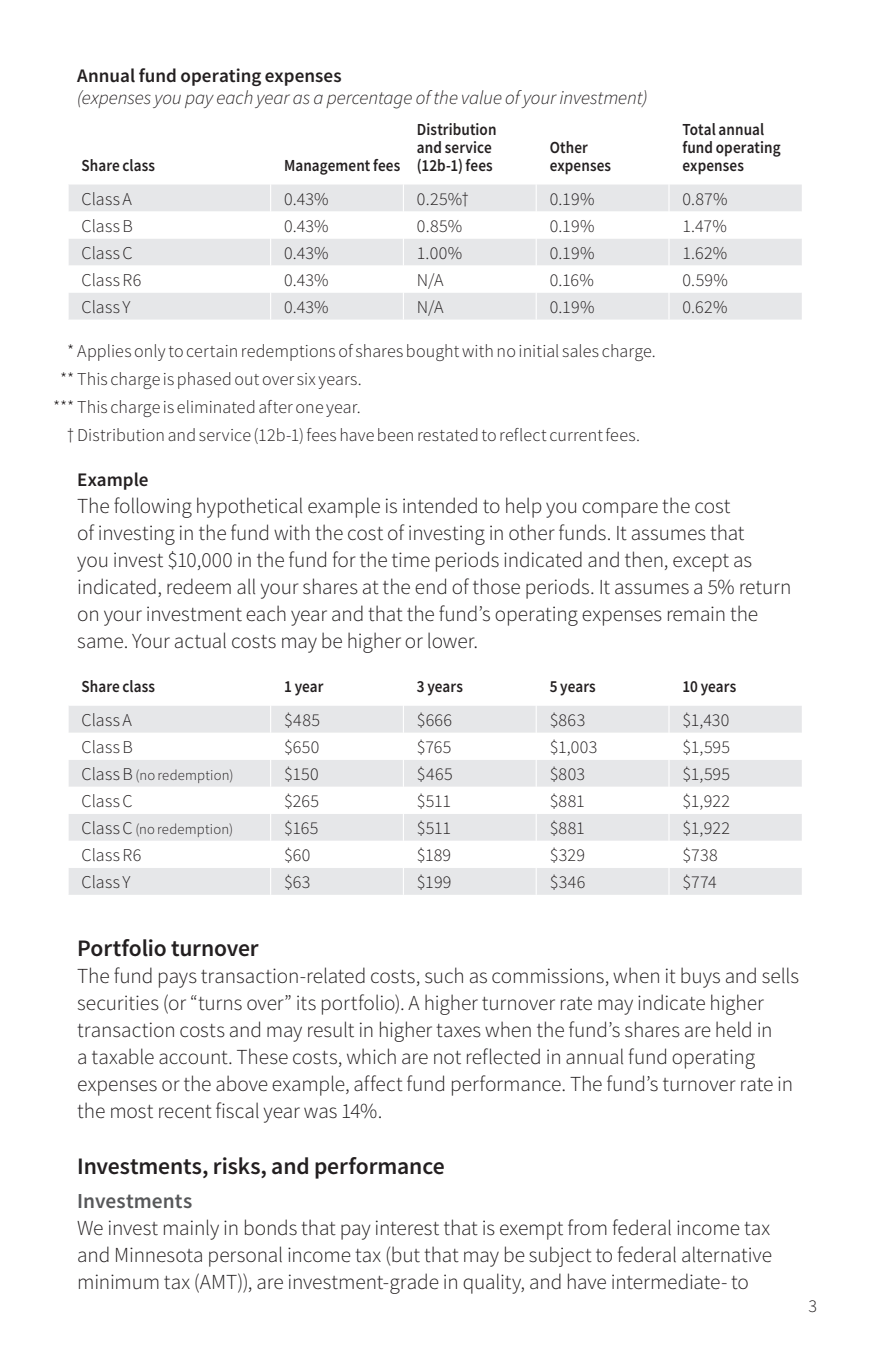
<style>
.page{position:relative;width:871px;height:1357px;background:#fff}
.page>*{position:absolute;margin:0;border:0;box-sizing:border-box;transform-origin:0 0}
.SubHead_1{font:600 23.62px "Source Sans Pro";letter-spacing:-.005em;color:#231f20}
.Text{font:300 21.38px/27px "Source Sans Pro";letter-spacing:-.005em;color:#231f20}
.SubHead_2{font:600 21.38px "Source Sans Pro";letter-spacing:.005em;color:#57585a}
.SubHead_3{font:italic 300 19.12px/22.5px "Source Sans Pro";letter-spacing:-.005em;color:#231f20}
.SubHead_3-2{font:600 19.12px "Source Sans Pro";color:#231f20}
.Table_Left{font:300 18px "Source Sans Pro";letter-spacing:.01em;color:#231f20}
.Foot_symbol2{font:300 18px "Source Sans Pro";letter-spacing:.005em;color:#231f20}
.Table_ColHd_Left{font:600 16.88px/18px "Source Sans Pro";letter-spacing:.005em;color:#231f20;scale:.9 1}
.Table_Left-2{font:300 14.62px "Source Sans Pro";letter-spacing:.015em;color:#231f20}
.s1{font-weight:600;font-style:normal}
.s2{font-size:18px}
</style>
<div class="page">
<svg style="left:69px;top:184px;width:733px;height:136px;background:#e7e8e9"></svg>
<svg style="left:69px;top:212px;width:733px;height:80px"></svg>
<svg style="left:270px;top:184px;width:1px;height:136px"></svg>
<svg style="left:403px;top:184px;width:1px;height:136px"></svg>
<svg style="left:536px;top:184px;width:1px;height:136px"></svg>
<svg style="left:668px;top:184px;width:1px;height:136px"></svg>
<div style="left:69px;top:706px;width:733px;height:189px;background:#e6e7e9"></div>
<svg style="left:69px;top:733px;width:733px;height:135px"></svg>
<svg style="left:270px;top:706px;width:1px;height:189px"></svg>
<svg style="left:403px;top:706px;width:1px;height:189px"></svg>
<svg style="left:536px;top:706px;width:1px;height:189px"></svg>
<svg style="left:668px;top:706px;width:1px;height:189px"></svg>
<p class="SubHead_3" style="left:77px;top:64px;width:572px"><span class="s1">Annual fund operating expenses<br></span>(expenses you pay each year as a percentage of the value of your investment)</p>
<p class="Table_ColHd_Left" style="left:82px;top:156px;width:83px">Share class</p>
<p class="Table_ColHd_Left" style="left:284px;top:156px;width:131px">Management fees</p>
<p class="Table_ColHd_Left" style="left:417px;top:120px;width:90px">Distribution and service (12b-1) fees</p>
<p class="Table_ColHd_Left" style="left:550px;top:138px;width:70px">Other expenses</p>
<p class="Table_ColHd_Left" style="left:682px;top:120px;width:110px">Total annual fund operating expenses</p>
<p class="Table_Left" style="left:82px;top:188px;width:52px">Class A</p>
<p class="Table_Left" style="left:284px;top:188px;width:46px">0.43%</p>
<p class="Table_Left" style="left:417px;top:188px;width:54px">0.25%†</p>
<p class="Table_Left" style="left:550px;top:188px;width:46px">0.19%</p>
<p class="Table_Left" style="left:682px;top:188px;width:47px">0.87%</p>
<p class="Table_Left" style="left:82px;top:215px;width:53px">Class B</p>
<p class="Table_Left" style="left:284px;top:215px;width:46px">0.43%</p>
<p class="Table_Left" style="left:417px;top:215px;width:47px">0.85%</p>
<p class="Table_Left" style="left:550px;top:215px;width:46px">0.19%</p>
<p class="Table_Left" style="left:682px;top:215px;width:46px">1.47%</p>
<p class="Table_Left" style="left:82px;top:242px;width:53px">Class C</p>
<p class="Table_Left" style="left:284px;top:242px;width:46px">0.43%</p>
<p class="Table_Left" style="left:417px;top:242px;width:47px">1.00%</p>
<p class="Table_Left" style="left:550px;top:242px;width:46px">0.19%</p>
<p class="Table_Left" style="left:682px;top:242px;width:46px">1.62%</p>
<p class="Table_Left" style="left:82px;top:269px;width:61px">Class R6</p>
<p class="Table_Left" style="left:284px;top:269px;width:46px">0.43%</p>
<p class="Table_Left" style="left:417px;top:269px;width:28px">N/A</p>
<p class="Table_Left" style="left:550px;top:269px;width:46px">0.16%</p>
<p class="Table_Left" style="left:682px;top:269px;width:47px">0.59%</p>
<p class="Table_Left" style="left:82px;top:296px;width:51px">Class Y</p>
<p class="Table_Left" style="left:284px;top:296px;width:46px">0.43%</p>
<p class="Table_Left" style="left:417px;top:296px;width:28px">N/A</p>
<p class="Table_Left" style="left:550px;top:296px;width:46px">0.19%</p>
<p class="Table_Left" style="left:682px;top:296px;width:46px">0.62%</p>
<p class="Foot_symbol2" style="left:67px;top:340px;width:590px">* Applies only to certain redemptions of shares bought with no initial sales charge.</p>
<p class="Foot_symbol2" style="left:60px;top:368px;width:303px">** This charge is phased out over six years.</p>
<p class="Foot_symbol2" style="left:53px;top:396px;width:309px">*** This charge is eliminated after one year.</p>
<p class="Foot_symbol2" style="left:67px;top:424px;width:575px">† Distribution and service (12b-1) fees have been restated to reflect current fees.</p>
<p class="SubHead_3-2" style="left:77px;top:467px;width:73px">Example</p>
<p class="Text" style="left:77px;top:492px;width:716px">The following hypothetical example is intended to help you compare the cost<br>of investing in the fund with the cost of investing in other funds. It assumes that<br>you invest $10,000 in the fund for the time periods indicated and then, except as indicated, redeem all your shares at the end of those periods. It assumes a 5% return on your investment each year and that the fund’s operating expenses remain the same. Your actual costs may be higher or lower.</p>
<p class="Table_ColHd_Left" style="left:82px;top:677px;width:83px">Share class</p>
<p class="Table_ColHd_Left" style="left:284px;top:677px;width:45px">1 year</p>
<p class="Table_ColHd_Left" style="left:417px;top:677px;width:53px">3 years</p>
<p class="Table_ColHd_Left" style="left:550px;top:677px;width:53px">5 years</p>
<p class="Table_ColHd_Left" style="left:682px;top:677px;width:61px">10 years</p>
<p class="Table_Left" style="left:82px;top:709px;width:52px">Class A</p>
<p class="Table_Left" style="left:284px;top:709px;width:38px">$485</p>
<p class="Table_Left" style="left:417px;top:709px;width:37px">$666</p>
<p class="Table_Left" style="left:550px;top:709px;width:37px">$863</p>
<p class="Table_Left" style="left:682px;top:709px;width:49px">$1,430</p>
<p class="Table_Left" style="left:82px;top:736px;width:53px">Class B</p>
<p class="Table_Left" style="left:284px;top:736px;width:37px">$650</p>
<p class="Table_Left" style="left:417px;top:736px;width:36px">$765</p>
<p class="Table_Left" style="left:550px;top:736px;width:49px">$1,003</p>
<p class="Table_Left" style="left:682px;top:736px;width:49px">$1,595</p>
<p class="Table_Left-2" style="left:82px;top:766px;width:153px"><span class="s2">Class B</span> (no redemption)</p>
<p class="Table_Left" style="left:284px;top:763px;width:36px">$150</p>
<p class="Table_Left" style="left:417px;top:763px;width:37px">$465</p>
<p class="Table_Left" style="left:550px;top:763px;width:37px">$803</p>
<p class="Table_Left" style="left:682px;top:763px;width:49px">$1,595</p>
<p class="Table_Left" style="left:82px;top:790px;width:53px">Class C</p>
<p class="Table_Left" style="left:284px;top:790px;width:36px">$265</p>
<p class="Table_Left" style="left:417px;top:790px;width:36px">$511</p>
<p class="Table_Left" style="left:550px;top:790px;width:37px">$881</p>
<p class="Table_Left" style="left:682px;top:790px;width:49px">$1,922</p>
<p class="Table_Left-2" style="left:82px;top:820px;width:153px"><span class="s2">Class C</span> (no redemption)</p>
<p class="Table_Left" style="left:284px;top:817px;width:36px">$165</p>
<p class="Table_Left" style="left:417px;top:817px;width:36px">$511</p>
<p class="Table_Left" style="left:550px;top:817px;width:37px">$881</p>
<p class="Table_Left" style="left:682px;top:817px;width:49px">$1,922</p>
<p class="Table_Left" style="left:82px;top:844px;width:61px">Class R6</p>
<p class="Table_Left" style="left:284px;top:844px;width:28px">$60</p>
<p class="Table_Left" style="left:417px;top:844px;width:36px">$189</p>
<p class="Table_Left" style="left:550px;top:844px;width:37px">$329</p>
<p class="Table_Left" style="left:682px;top:844px;width:37px">$738</p>
<p class="Table_Left" style="left:82px;top:871px;width:51px">Class Y</p>
<p class="Table_Left" style="left:284px;top:871px;width:28px">$63</p>
<p class="Table_Left" style="left:417px;top:871px;width:36px">$199</p>
<p class="Table_Left" style="left:550px;top:871px;width:37px">$346</p>
<p class="Table_Left" style="left:682px;top:871px;width:36px">$774</p>
<p class="SubHead_1" style="left:77px;top:932px;width:183px">Portfolio turnover</p>
<p class="Text" style="left:77px;top:962px;width:723px">The fund pays transaction-related costs, such as commissions, when it buys and sells securities (or “turns over” its portfolio). A higher turnover rate may indicate higher transaction costs and may result in higher taxes when the fund’s shares are held in<br>a taxable account. These costs, which are not reflected in annual fund operating expenses or the above example, affect fund performance. The fund’s turnover rate in the most recent fiscal year was 14%.</p>
<p class="SubHead_1" style="left:77px;top:1150px;width:369px">Investments, risks, and performance</p>
<p class="SubHead_2" style="left:77px;top:1186px;width:117px">Investments</p>
<p class="Text" style="left:77px;top:1214px;width:696px;text-align:justify">We invest mainly in bonds that pay interest that is exempt from federal income tax and Minnesota personal income tax (but that may be subject to federal alternative minimum tax (AMT)), are investment-grade in quality, and have intermediate- to</p>
<p class="Foot_symbol2" style="left:808px;top:1295px;width:10px">3</p>
</div>
